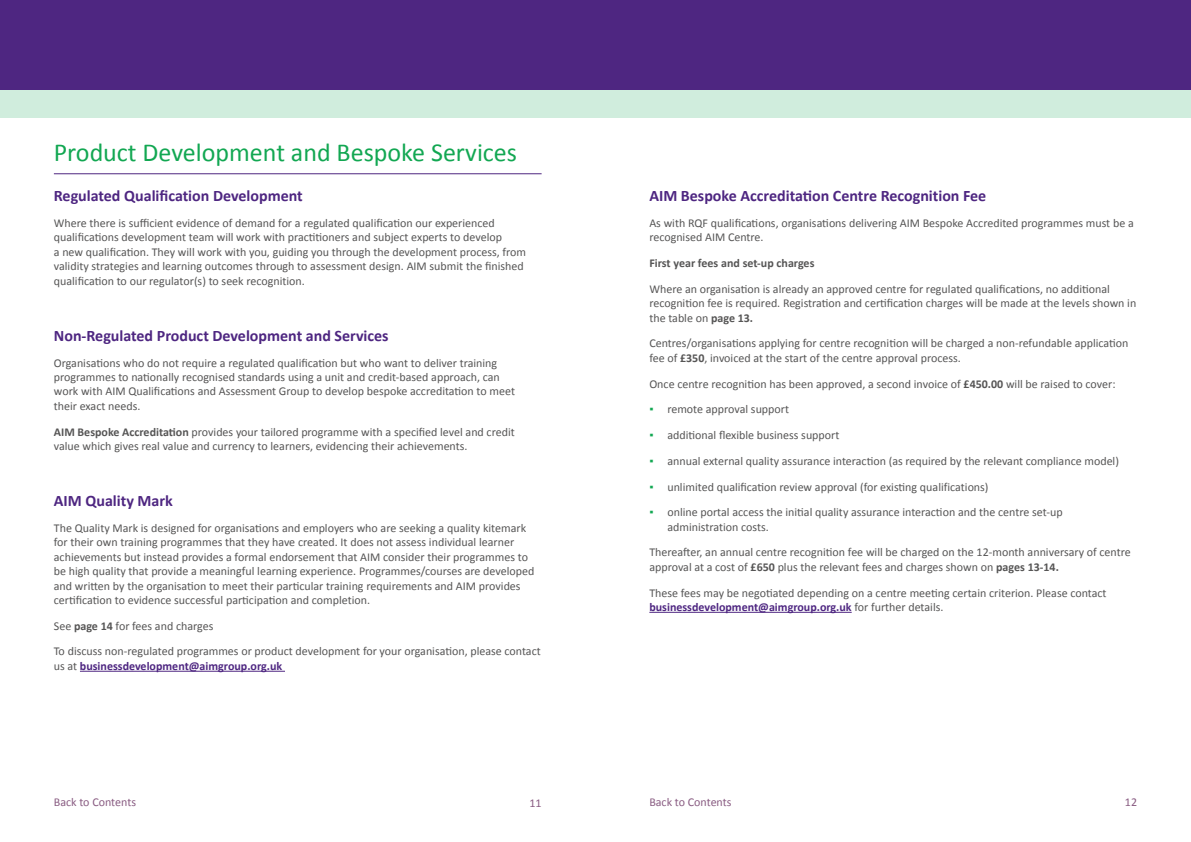
<style>
.page{position:relative;width:1191px;height:842px;background:#fff}
.page>*{position:absolute;margin:0;border:0;box-sizing:border-box;transform-origin:0 0}
.t1{font:26px "Calibri";color:#12a752}
.t2{font:700 16px "Calibri";color:#4e2681}
.t3{font:12px/14.4px "Calibri";color:#565555}
.t4{font:700 12px "Calibri";color:#4e2681}
.t5{font:12px "Calibri";color:#895c82}
.t6{font:700 12px "Calibri";color:#565555}
.s1{font-weight:700}
.s2{font-weight:400;color:#565555}
.s3{font-weight:700;color:#12a752}
.s4{font-weight:700;color:#4e2681}
</style>
<div class="page">
<hr style="left:54px;top:173px;width:487px;height:1px;background:#4e2681">
<hr style="left:80px;top:671px;width:205px;height:1px;background:#4e2681">
<hr style="left:649px;top:612px;width:202px;height:1px;background:#4e2681">
<div style="left:0;top:17px;width:1191px;height:101px;background:#d0eddd"></div>
<div style="left:0;top:0;width:1191px;height:89px;background:#4e2681"></div>
<h1 class="t1" style="left:54px;top:135px;width:465px">Product Development and Bespoke Services</h1>
<h2 class="t2" style="left:54px;top:185px;width:250px">Regulated Qualification Development</h2>
<p class="t3" style="left:54px;top:215px;width:474px">Where there is sufficient evidence of demand for a regulated qualification our experienced qualifications development team will work with practitioners and subject experts to develop<br>a new qualification. They will work with you, guiding you through the development process, from validity strategies and learning outcomes through to assessment design. AIM submit the finished qualification to our regulator(s) to seek recognition.</p>
<h2 class="t2" style="left:54px;top:324px;width:336px">Non-Regulated Product Development and Services</h2>
<p class="t3" style="left:54px;top:355px;width:463px">Organisations who do not require a regulated qualification but who want to deliver training programmes to nationally recognised standards using a unit and credit-based approach, can work with AIM Qualifications and Assessment Group to develop bespoke accreditation to meet their exact needs.</p>
<p class="t3" style="left:54px;top:424px;width:462px"><span class="s1">AIM Bespoke Accreditation</span> provides your tailored programme with a specified level and credit value which gives real value and currency to learners, evidencing their achievements.</p>
<h2 class="t2" style="left:54px;top:490px;width:120px">AIM Quality Mark</h2>
<p class="t3" style="left:54px;top:520px;width:482px">The Quality Mark is designed for organisations and employers who are seeking a quality kitemark for their own training programmes that they have created. It does not assess individual learner achievements but instead provides a formal endorsement that AIM consider their programmes to be high quality that provide a meaningful learning experience. Programmes/courses are developed and written by the organisation to meet their particular training requirements and AIM provides certification to evidence successful participation and completion.</p>
<p class="t3" style="left:54px;top:612px;width:488px;line-height:25.7px">See <span class="s1">page 14</span> for fees and charges<br>To discuss non-regulated programmes or product development for your organisation, please contact</p>
<p class="t4" style="left:54px;top:657px;width:230px"><span class="s2">us at</span> businessdevelopment@aimgroup.org.uk</p>
<h2 class="t2" style="left:649px;top:185px;width:338px">AIM Bespoke Accreditation Centre Recognition Fee</h2>
<p class="t3" style="left:649px;top:215px;width:486px">As with RQF qualifications, organisations delivering AIM Bespoke Accredited programmes must be a recognised AIM Centre.</p>
<p class="t6" style="left:649px;top:255px;width:167px">First year fees and set-up charges</p>
<p class="t3" style="left:649px;top:281px;width:488px">Where an organisation is already an approved centre for regulated qualifications, no additional recognition fee is required. Registration and certification charges will be made at the levels shown in the table on <span class="s1">page 13.</span></p>
<p class="t3" style="left:649px;top:336px;width:480px">Centres/organisations applying for centre recognition will be charged a non-refundable application fee of <span class="s1">£350</span>, invoiced at the start of the centre approval process.</p>
<p class="t3" style="left:649px;top:376px;width:468px">Once centre recognition has been approved, a second invoice of <span class="s1">£450.00</span> will be raised to cover:</p>
<p class="t3" style="left:649px;top:402px;width:141px"><span class="s3">▪</span> remote approval support</p>
<p class="t3" style="left:649px;top:427px;width:192px"><span class="s3">▪</span> additional flexible business support</p>
<p class="t3" style="left:649px;top:453px;width:471px"><span class="s3">▪</span> annual external quality assurance interaction (as required by the relevant compliance model)</p>
<p class="t3" style="left:649px;top:479px;width:341px"><span class="s3">▪</span> unlimited qualification review approval (for existing qualifications)</p>
<p class="t3" style="left:667px;top:505px;width:397px;text-indent:-18px"><span class="s3">▪</span> online portal access the initial quality assurance interaction and the centre set-up administration costs.</p>
<p class="t3" style="left:649px;top:545px;width:483px">Thereafter, an annual centre recognition fee will be charged on the 12-month anniversary of centre approval at a cost of <span class="s1">£650</span> plus the relevant fees and charges shown on <span class="s1">pages 13-14.</span></p>
<p class="t3" style="left:649px;top:585px;width:459px">These fees may be negotiated depending on a centre meeting certain criterion. Please contact <span class="s4">businessdevelopment@aimgroup.org.uk</span> for further details.</p>
<p class="t5" style="left:54px;top:793px;width:84px">Back to Contents</p>
<p class="t5" style="left:529px;top:794px;width:14px">11</p>
<p class="t5" style="left:649px;top:793px;width:84px">Back to Contents</p>
<p class="t5" style="left:1125px;top:794px;width:14px">12</p>
</div>
